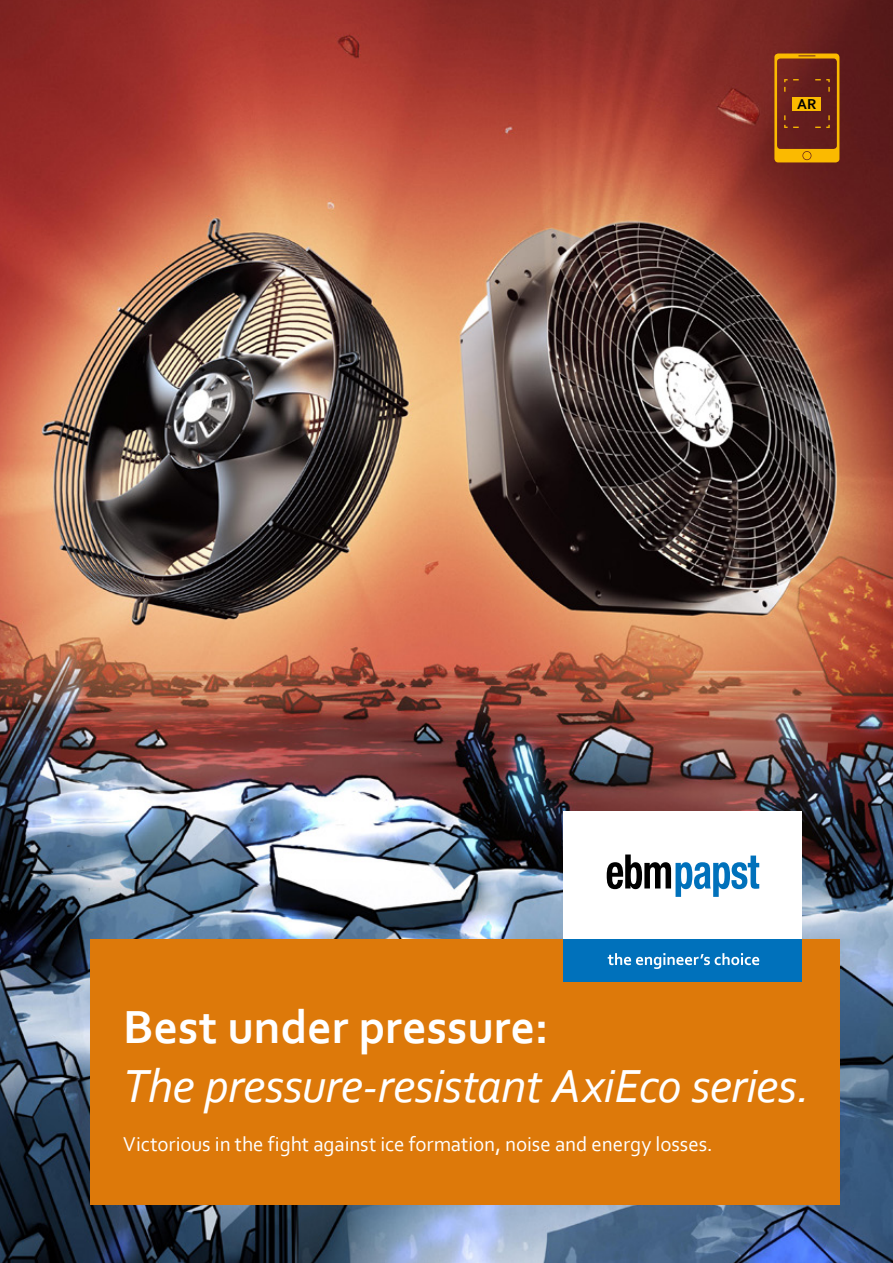
<style>
.page{position:relative;width:893px;height:1263px;background:#fff}
.page>*{position:absolute;margin:0;border:0;box-sizing:border-box;transform-origin:0 0}
.t1{font:italic 48.6px "Corbel";letter-spacing:-.01em;color:#fff}
.t2{font:700 48.6px "Corbel";letter-spacing:-.005em;color:#fff}
.t3{font:21px "Corbel";letter-spacing:-.005em;color:#fff}
.t4{font:700 15px "Corbel";color:#000}
</style>
<div class="page">
<img style="left:0;top:0;width:893px;height:1263px">
<svg style="left:774px;top:54px;width:65px;height:108px;background:#904a15"></svg>
<div style="left:803px;top:152px;width:8px;height:7px;background:#fbba00;border-radius:50%"></div>
<div style="left:91px;top:939px;width:749px;height:266px;background:#dd790a"></div>
<div style="left:563px;top:811px;width:239px;height:128px;background:#fff"></div>
<svg style="left:607px;top:854px;width:152px;height:43px"></svg>
<div style="left:563px;top:939px;width:239px;height:43px;background:#0071bb"></div>
<svg style="left:608px;top:953px;width:151px;height:16px"></svg>
<p class="t4" style="left:797px;top:94px;width:21px">AR</p>
<h1 class="t2" style="left:123px;top:997px;width:427px">Best under pressure:</h1>
<h1 class="t1" style="left:123px;top:1055px;width:688px">The pressure-resistant AxiEco series.</h1>
<p class="t3" style="left:123px;top:1131px;width:591px">Victorious in the fight against ice formation, noise and energy losses.</p>
</div>
